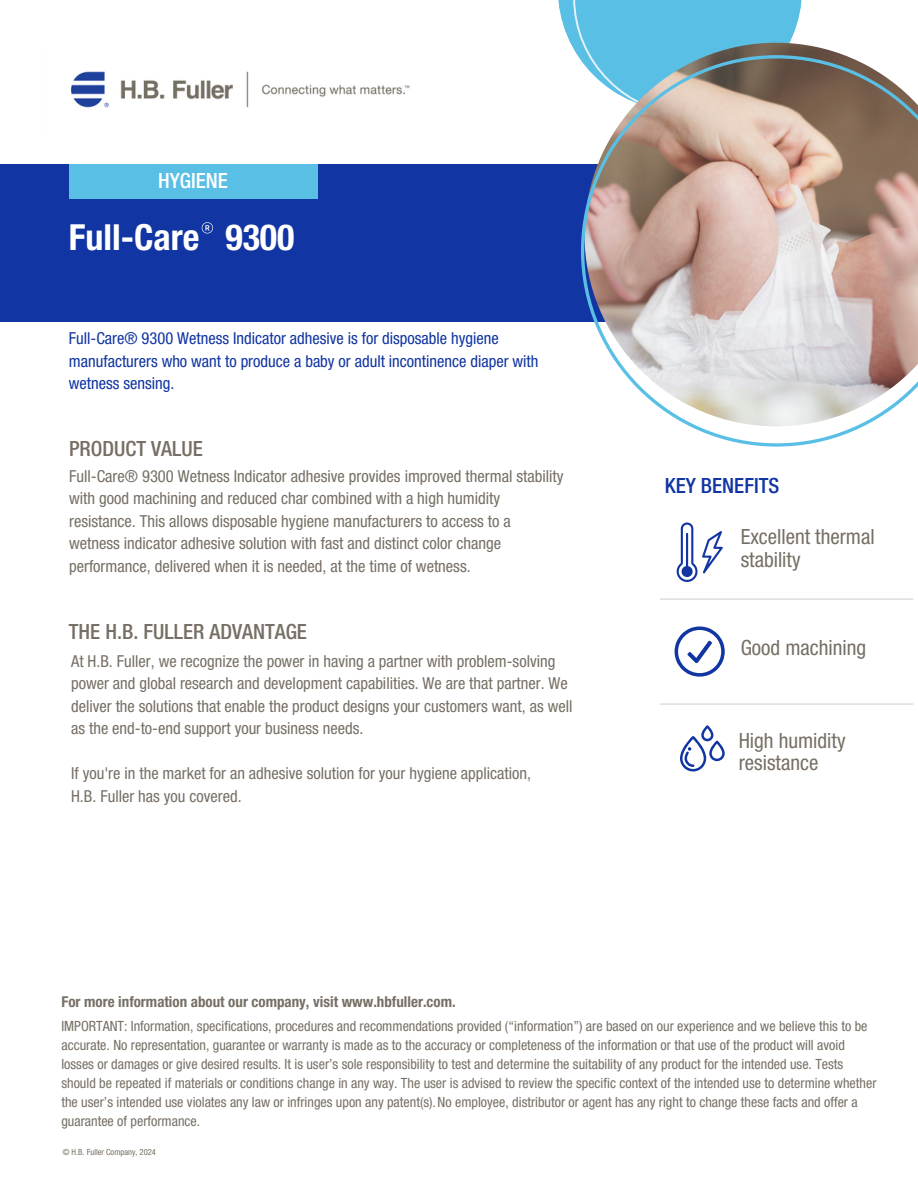
<style>
.page{position:relative;width:918px;height:1188px;background:#fff}
.page>*{position:absolute;margin:0;border:0;box-sizing:border-box;transform-origin:0 0}
.t1{font:700 condensed 36px "Helvetica Neue LT Std";color:#fff}
.t2{font:condensed 21px/22.5px "Helvetica Neue LT Std";color:#776f65}
.t3{font:500 condensed 21px "Helvetica Neue LT Std";color:#776f65}
.t4{font:500 condensed 21px "Helvetica Neue LT Std";color:#1135a2}
.t5{font:500 condensed 21px "Helvetica Neue LT Std";color:#fff}
.t6{font:condensed 16.5px/22.6px "Helvetica Neue LT Std";color:#776f65}
.t7{font:condensed 16.5px/22.5px "Helvetica Neue LT Std";color:#1135a2}
.t8{font:700 condensed 15px "Helvetica Neue LT Std";color:#776f65}
.t9{font:condensed 14.1px/19px "Helvetica Neue LT Std";color:#776f65}
.t10{font:condensed 8.55px "Helvetica Neue LT Std";color:#776f65}
</style>
<div class="page">
<div style="left:0;top:165px;width:918px;height:157px;background:#1135a2"></div>
<div style="left:69px;top:165px;width:248px;height:34px;background:#5abfe5"></div>
<img style="left:71px;top:71px;width:339px;height:37px">
<svg style="left:558px;top:0;width:244px;height:60px;background:#66c3e6"></svg>
<img style="left:584px;top:43px;width:260px;height:12px">
<svg style="left:581px;top:55px;width:337px;height:392px"></svg>
<hr style="left:660px;top:599px;width:253px;height:1px;background:#cfd2d3">
<hr style="left:660px;top:704px;width:253px;height:1px;background:#cfd2d3">
<svg style="left:202px;top:222px;width:11px;height:11px"></svg>
<svg style="left:675px;top:626px;width:50px;height:51px"></svg>
<svg style="left:677px;top:523px;width:46px;height:59px"></svg>
<svg style="left:680px;top:725px;width:45px;height:46px"></svg>
<p class="t5" style="left:158px;top:173px;width:71px">HYGIENE</p>
<p class="t1" style="left:69px;top:224px;width:227px">Full-Care 9300</p>
<p class="t7" style="left:69px;top:330px;width:471px">Full-Care® 9300 Wetness Indicator adhesive is for disposable hygiene manufacturers who want to produce a baby or adult incontinence diaper with wetness sensing.</p>
<h3 class="t3" style="left:69px;top:441px;width:135px">PRODUCT VALUE</h3>
<p class="t6" style="left:69px;top:467px;width:496px">Full-Care® 9300 Wetness Indicator adhesive provides improved thermal stability with good machining and reduced char combined with a high humidity resistance. This allows disposable hygiene manufacturers to access to a wetness indicator adhesive solution with fast and distinct color change performance, delivered when it is needed, at the time of wetness.</p>
<h5 class="t3" style="left:69px;top:624px;width:240px">THE H.B. FULLER ADVANTAGE</h5>
<h2 class="t6" style="left:71px;top:652px;width:503px">At H.B. Fuller, we recognize the power in having a partner with problem-solving power and global research and development capabilities. We are that partner. We deliver the solutions that enable the product designs your customers want, as well as the end-to-end support your business needs.</h2>
<h5 class="t6" style="left:71px;top:765px;width:462px">If you're in the market for an adhesive solution for your hygiene application,<br>H.B. Fuller has you covered.</h5>
<h5 class="t8" style="left:61px;top:997px;width:396px">For more information about our company, visit www.hbfuller.com.</h5>
<h2 class="t4" style="left:665px;top:478px;width:116px">KEY BENEFITS</h2>
<h2 class="t2" style="left:741px;top:529px;width:136px">Excellent thermal stability</h2>
<h5 class="t2" style="left:741px;top:639px;width:127px">Good machining</h5>
<h2 class="t2" style="left:739px;top:732px;width:108px">High humidity resistance</h2>
<h1 class="t9" style="left:61px;top:1018px;width:817px">IMPORTANT: Information, specifications, procedures and recommendations provided (“information”) are based on our experience and we believe this to be accurate. No representation, guarantee or warranty is made as to the accuracy or completeness of the information or that use of the product will avoid losses or damages or give desired results. It is user’s sole responsibility to test and determine the suitability of any product for the intended use. Tests should be repeated if materials or conditions change in any way. The user is advised to review the specific context of the intended use to determine whether the user’s intended use violates any law or infringes upon any patent(s).No employee, distributor or agent has any right to change these facts and offer a guarantee of performance.</h1>
<p class="t10" style="left:63px;top:1149px;width:95px">© H.B. Fuller Company, 2024</p>
</div>
